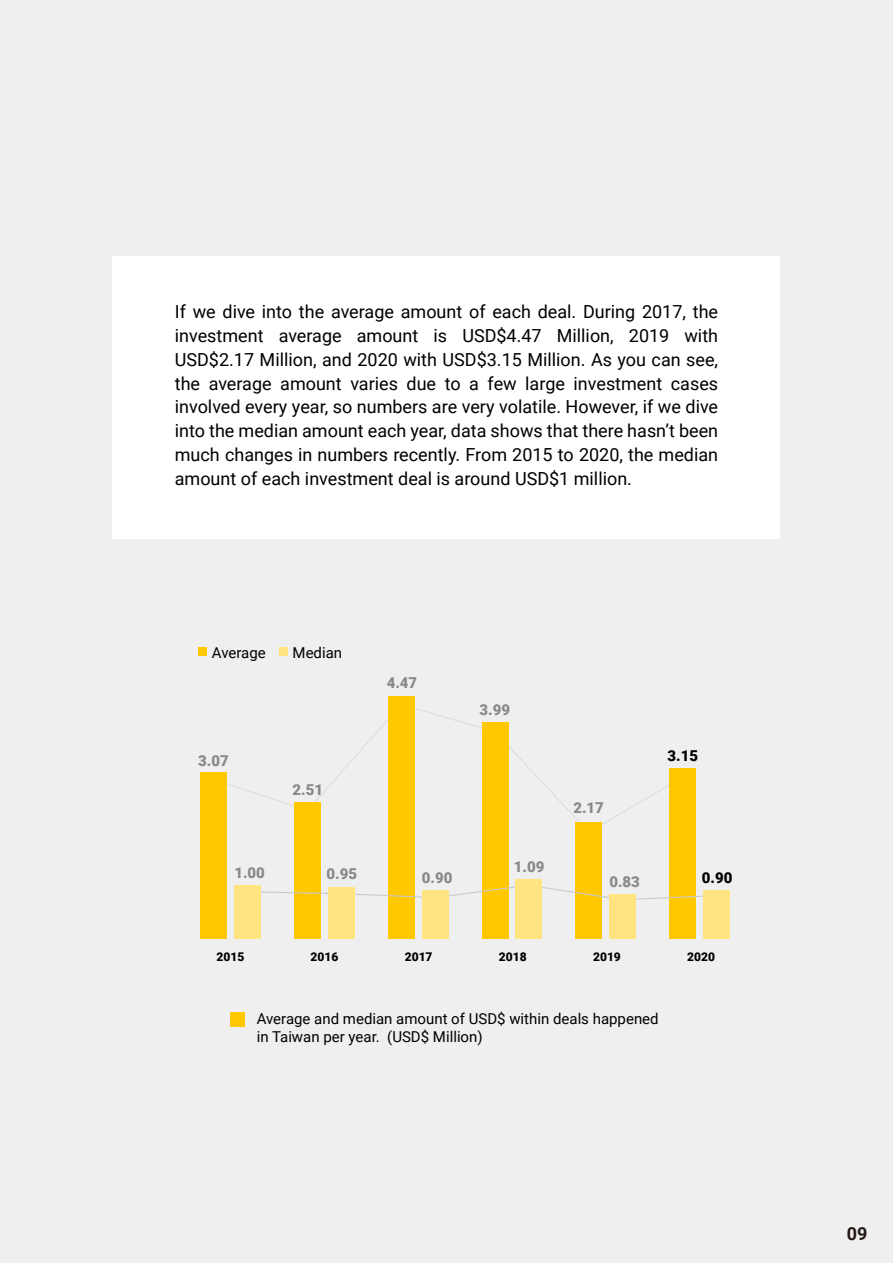
<style>
.page{position:relative;width:893px;height:1263px;background:#efefef}
.page>*{position:absolute;margin:0;border:0;box-sizing:border-box;transform-origin:0 0}
.t1{font:18px/24px "Roboto";color:#000;text-align:justify}
.t2{font:700 18px "Roboto";color:#231815}
.t3{font:15px/18px "Roboto";color:#000}
.t4{font:900 15px "Roboto";color:#898989}
.t5{font:900 15px "Roboto";color:#000}
.t6{font:900 12px "Roboto";color:#000}
</style>
<div class="page">
<svg style="left:227px;top:708px;width:442px;height:126px"></svg>
<div style="left:201px;top:772px;width:26px;height:167px;background:#ffc800"></div>
<div style="left:294px;top:802px;width:27px;height:137px;background:#ffc800"></div>
<div style="left:388px;top:696px;width:27px;height:243px;background:#ffc800"></div>
<div style="left:482px;top:722px;width:26px;height:217px;background:#ffc800"></div>
<div style="left:576px;top:822px;width:26px;height:117px;background:#ffc800"></div>
<div style="left:669px;top:768px;width:27px;height:171px;background:#ffc800"></div>
<div style="left:113px;top:256px;width:667px;height:283px;background:#fff"></div>
<div style="left:230px;top:1011px;width:15px;height:15px;background:#ffc800"></div>
<div style="left:198px;top:647px;width:9px;height:9px;background:#ffc800"></div>
<div style="left:279px;top:647px;width:9px;height:9px;background:#ffe480"></div>
<svg style="left:261px;top:884px;width:442px;height:17px"></svg>
<div style="left:234px;top:885px;width:27px;height:54px;background:#ffe480"></div>
<div style="left:328px;top:887px;width:27px;height:52px;background:#ffe480"></div>
<div style="left:422px;top:890px;width:26px;height:49px;background:#ffe480"></div>
<div style="left:516px;top:879px;width:26px;height:60px;background:#ffe480"></div>
<div style="left:609px;top:894px;width:27px;height:45px;background:#ffe480"></div>
<div style="left:703px;top:890px;width:27px;height:49px;background:#ffe480"></div>
<p class="t1" style="left:175px;top:298px;width:545px">If we dive into the average amount of each deal. During 2017, the investment average amount is USD$4.47 Million, 2019 with USD$2.17 Million, and 2020 with USD$3.15 Million. As you can see, the average amount varies due to a few large investment cases involved every year, so numbers are very volatile. However, if we dive into the median amount each year, data shows that there hasn’t been much changes in numbers recently. From 2015 to 2020, the median amount of each investment deal is around USD$1 million.</p>
<p class="t3" style="left:212px;top:643px;width:55px">Average</p>
<p class="t3" style="left:293px;top:643px;width:51px">Median</p>
<p class="t4" style="left:387px;top:672px;width:32px">4.47</p>
<p class="t4" style="left:479px;top:699px;width:32px">3.99</p>
<p class="t4" style="left:198px;top:750px;width:32px">3.07</p>
<p class="t5" style="left:667px;top:745px;width:32px">3.15</p>
<p class="t4" style="left:293px;top:779px;width:32px">2.51</p>
<p class="t4" style="left:573px;top:797px;width:32px">2.17</p>
<p class="t4" style="left:234px;top:862px;width:32px">1.00</p>
<p class="t4" style="left:326px;top:863px;width:32px">0.95</p>
<p class="t4" style="left:422px;top:867px;width:32px">0.90</p>
<p class="t4" style="left:514px;top:856px;width:32px">1.09</p>
<p class="t4" style="left:609px;top:871px;width:32px">0.83</p>
<p class="t5" style="left:702px;top:867px;width:32px">0.90</p>
<p class="t6" style="left:216px;top:948px;width:29px">2015</p>
<p class="t6" style="left:311px;top:948px;width:29px">2016</p>
<p class="t6" style="left:405px;top:948px;width:29px">2017</p>
<p class="t6" style="left:499px;top:948px;width:29px">2018</p>
<p class="t6" style="left:593px;top:948px;width:29px">2019</p>
<p class="t6" style="left:687px;top:948px;width:29px">2020</p>
<p class="t3" style="left:257px;top:1009px;width:403px">Average and median amount of USD$ within deals happened in Taiwan per year. (USD$ Million)</p>
<p class="t2" style="left:847px;top:1221px;width:22px">09</p>
</div>
